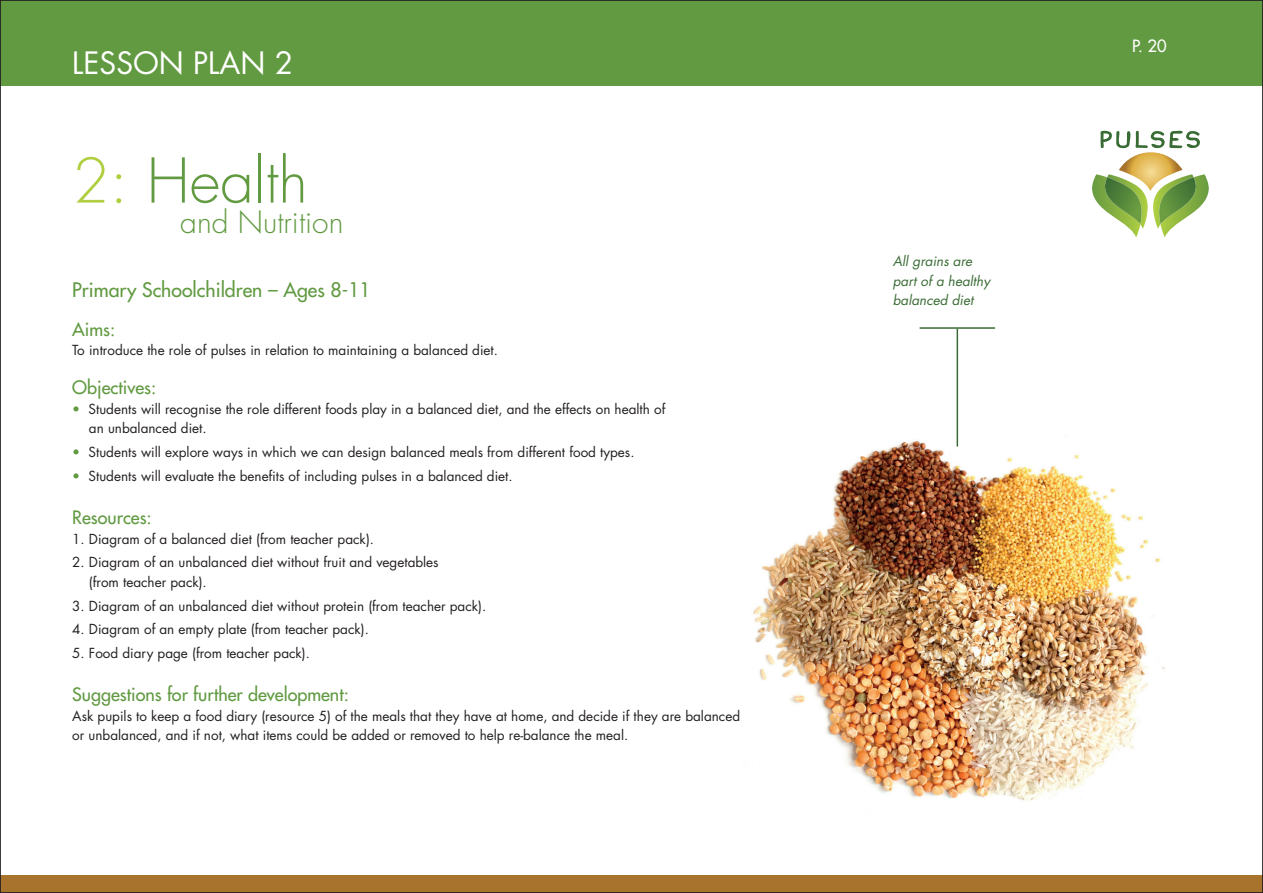
<style>
.page{position:relative;width:1263px;height:893px;background:#fff}
.page>*{position:absolute;margin:0;border:0;box-sizing:border-box;transform-origin:0 0}
.t1{font:300 60px "Futura Std";color:#619a41}
.t2{font:300 30px "Futura Std";color:#619a41}
.t3{font:30px "Futura Std";color:#fff}
.t4{font:500 19.5px "Futura Std";color:#619a41}
.t5{font:500 18px "Futura Std";color:#619a41}
.t6{font:500 16.5px "Futura Std";color:#fff}
.t7{font:13.5px/19.5px "Futura Std";color:#231f20}
.t8{font:italic 13.5px/19.5px "Futura Std";color:#396b34}
.s1{color:#afcf40}
.s2{color:#619a41}
</style>
<div class="page">
<div style="left:0;top:0;width:1263px;height:85px;background:#619a41"></div>
<div style="left:0;top:876px;width:1263px;height:17px;background:#a8732c"></div>
<img style="left:753px;top:436px;width:413px;height:365px">
<svg style="left:1092px;top:131px;width:117px;height:107px"></svg>
<hr style="left:919px;top:327px;width:76px;height:2px;background:#396b34">
<hr style="left:956px;top:329px;width:2px;height:117px;background:#396b34">
<h2 class="t3" style="left:72px;top:43px;width:222px">LESSON PLAN 2</h2>
<h1 class="t1" style="left:72px;top:144px;width:237px"><span class="s1">2:</span> Health</h1>
<h2 class="t2" style="left:180px;top:203px;width:165px">and Nutrition</h2>
<h3 class="t4" style="left:72px;top:277px;width:300px">Primary Schoolchildren – Ages 8-11</h3>
<h3 class="t5" style="left:72px;top:318px;width:45px">Aims:</h3>
<p class="t7" style="left:72px;top:341px;width:427px">To introduce the role of pulses in relation to maintaining a balanced diet.</p>
<h3 class="t5" style="left:72px;top:376px;width:86px">Objectives:</h3>
<p class="t7" style="left:89px;top:399px;width:578px;text-indent:-17px"><span class="s2">•</span> Students will recognise the role different foods play in a balanced diet, and the effects on health of an unbalanced diet.</p>
<p class="t7" style="left:72px;top:442px;width:564px"><span class="s2">•</span> Students will explore ways in which we can design balanced meals from different food types.</p>
<p class="t7" style="left:72px;top:466px;width:442px"><span class="s2">•</span> Students will evaluate the benefits of including pulses in a balanced diet.</p>
<h3 class="t5" style="left:72px;top:506px;width:81px">Resources:</h3>
<p class="t7" style="left:72px;top:529px;width:303px">1. Diagram of a balanced diet (from teacher pack).</p>
<p class="t7" style="left:89px;top:553px;width:351px;text-indent:-17px">2. Diagram of an unbalanced diet without fruit and vegetables (from teacher pack).</p>
<p class="t7" style="left:72px;top:596px;width:415px">3. Diagram of an unbalanced diet without protein (from teacher pack).</p>
<p class="t7" style="left:72px;top:620px;width:298px">4. Diagram of an empty plate (from teacher pack).</p>
<p class="t7" style="left:72px;top:643px;width:239px">5. Food diary page (from teacher pack).</p>
<h3 class="t5" style="left:72px;top:683px;width:278px">Suggestions for further development:</h3>
<p class="t7" style="left:72px;top:706px;width:669px">Ask pupils to keep a food diary (resource 5) of the meals that they have at home, and decide if they are balanced or unbalanced, and if not, what items could be added or removed to help re-balance the meal.</p>
<p class="t8" style="left:893px;top:252px;width:99px">All grains are part of a healthy balanced diet</p>
<p class="t6" style="left:1132px;top:35px;width:36px">P. 20</p>
</div>
